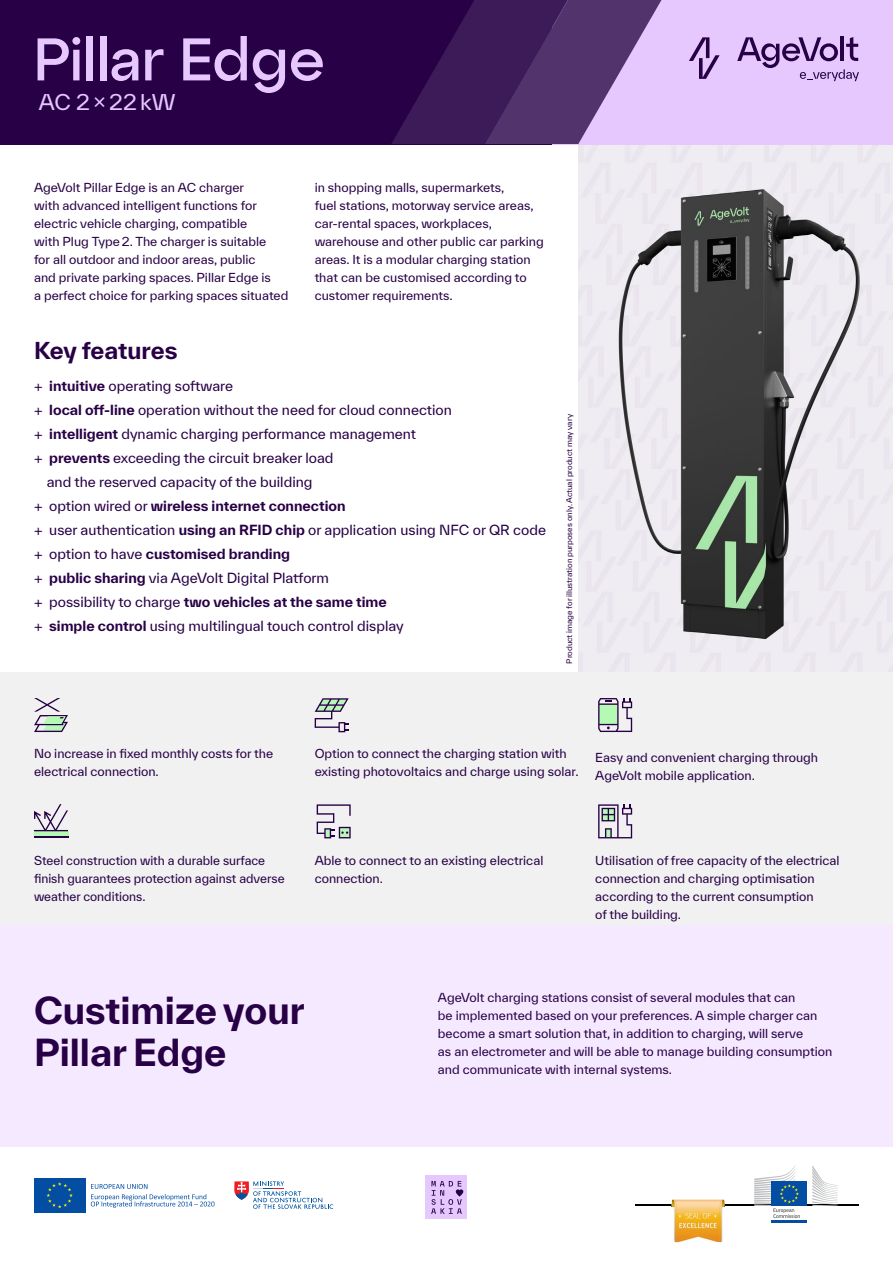
<style>
.page{position:relative;width:893px;height:1263px;background:#fff}
.page>*{position:absolute;margin:0;border:0;box-sizing:border-box;transform-origin:0 0}
.t1{font:500 60px "Atyp Display";color:#e6c8ff}
.t2{font:700 36px/42px "TWK Everett";color:#280046}
.t3{font:700 22.5px "TWK Everett";letter-spacing:-.005em;color:#280046}
.t4{font:21px "TWK Everett";color:#e6c8ff}
.t5{font:13.5px "TWK Everett";color:#280046}
.t6{font:700 13.5px "TWK Everett";color:#280046}
.t7{font:12px/18px "TWK Everett";color:#280046}
.t8{font:7.5px "TWK Everett";color:#280046}
.s1{font-weight:700}
.s2{font-weight:400}
</style>
<div class="page">
<div style="left:0;top:918px;width:893px;height:228px;background:#f5e9ff"></div>
<img style="left:578px;top:144px;width:315px;height:528px">
<div style="left:426px;top:1176px;width:41px;height:43px;background:#e6c8ff"></div>
<svg style="left:431px;top:1181px;width:32px;height:33px"></svg>
<div style="left:531px;top:0;width:362px;height:144px;background:#e6c8ff"></div>
<div style="left:0;top:0;width:552px;height:144px;background:#280046"></div>
<svg style="left:391px;top:0;width:270px;height:144px"></svg>
<hr style="left:636px;top:1205px;width:223px;height:1px;background:#000">
<img style="left:672px;top:1199px;width:53px;height:43px">
<img style="left:672px;top:1205px;width:53px;height:1px">
<div style="left:771px;top:1182px;width:36px;height:24px;background:#034ea2"></div>
<hr style="left:771px;top:1221px;width:36px;height:2px;background:#034ea2">
<svg style="left:812px;top:1165px;width:26px;height:41px"></svg>
<svg style="left:754px;top:1165px;width:46px;height:53px"></svg>
<hr style="left:841px;top:36px;width:3px;height:25px;background:#280046">
<svg style="left:689px;top:37px;width:31px;height:42px"></svg>
<svg style="left:737px;top:37px;width:122px;height:44px"></svg>
<div style="left:0;top:672px;width:893px;height:252px;background:#f1f1f2"></div>
<svg style="left:598px;top:804px;width:34px;height:34px"></svg>
<svg style="left:34px;top:698px;width:34px;height:34px"></svg>
<svg style="left:598px;top:698px;width:34px;height:34px"></svg>
<div style="left:34px;top:831px;width:34px;height:6px;background:#b4fab4"></div>
<hr style="left:34px;top:837px;width:34px;height:1px;background:#280046">
<svg style="left:34px;top:804px;width:34px;height:27px"></svg>
<svg style="left:315px;top:698px;width:34px;height:34px"></svg>
<svg style="left:317px;top:804px;width:34px;height:34px"></svg>
<svg style="left:91px;top:1184px;width:124px;height:24px"></svg>
<div style="left:34px;top:1178px;width:51px;height:34px;background:#034ea2"></div>
<svg style="left:47px;top:1182px;width:26px;height:26px"></svg>
<svg style="left:234px;top:1181px;width:99px;height:28px"></svg>
<h1 class="t1" style="left:34px;top:13px;width:293px">Pillar Edge</h1>
<h3 class="t4" style="left:39px;top:88px;width:138px">AC 2×22kW</h3>
<p class="t7" style="left:34px;top:178px;width:256px">AgeVolt Pillar Edge is an AC charger<br>with advanced intelligent functions for electric vehicle charging, compatible<br>with Plug Type 2. The charger is suitable<br>for all outdoor and indoor areas, public<br>and private parking spaces. Pillar Edge is<br>a perfect choice for parking spaces situated</p>
<h3 class="t3" style="left:34px;top:334px;width:145px">Key features</h3>
<p class="t5" style="left:34px;top:377px;width:201px">+ <span class="s1">intuitive</span> operating software</p>
<p class="t5" style="left:34px;top:401px;width:419px">+ <span class="s1">local off-line</span> operation without the need for cloud connection</p>
<p class="t5" style="left:34px;top:425px;width:384px">+ <span class="s1">intelligent</span> dynamic charging performance management</p>
<p class="t5" style="left:34px;top:449px;width:301px">+ <span class="s1">prevents</span> exceeding the circuit breaker load</p>
<p class="t5" style="left:47px;top:473px;width:267px">and the reserved capacity of the building</p>
<p class="t6" style="left:34px;top:496px;width:313px"><span class="s2">+ option wired or</span> wireless internet connection</p>
<p class="t5" style="left:34px;top:521px;width:514px">+ user authentication <span class="s1">using an RFID chip</span> or application using NFC or QR code</p>
<p class="t6" style="left:34px;top:544px;width:258px"><span class="s2">+ option to have</span> customised branding</p>
<p class="t5" style="left:34px;top:569px;width:297px">+ <span class="s1">public sharing</span> via AgeVolt Digital Platform</p>
<p class="t6" style="left:34px;top:592px;width:354px"><span class="s2">+ possibility to charge</span> two vehicles at the same time</p>
<p class="t5" style="left:34px;top:617px;width:371px">+ <span class="s1">simple control</span> using multilingual touch control display</p>
<p class="t7" style="left:315px;top:178px;width:231px">in shopping malls, supermarkets,<br>fuel stations, motorway service areas, car-rental spaces, workplaces, warehouse and other public car parking areas. It is a modular charging station that can be customised according to customer requirements.</p>
<p class="t8" style="left:564px;top:663px;width:251px;rotate:-90deg">Product image for illustration purposes only. Actual product may vary</p>
<p class="t7" style="left:34px;top:744px;width:241px">No increase in fixed monthly costs for the electrical connection.</p>
<p class="t7" style="left:315px;top:745px;width:265px">Option to connect the charging station with existing photovoltaics and charge using solar.</p>
<p class="t7" style="left:595px;top:748px;width:224px">Easy and convenient charging through<br>AgeVolt mobile application.</p>
<p class="t7" style="left:34px;top:851px;width:252px">Steel construction with a durable surface finish guarantees protection against adverse weather conditions.</p>
<p class="t7" style="left:315px;top:851px;width:230px">Able to connect to an existing electrical connection.</p>
<p class="t7" style="left:595px;top:851px;width:246px">Utilisation of free capacity of the electrical connection and charging optimisation according to the current consumption<br>of the building.</p>
<h2 class="t2" style="left:34px;top:989px;width:272px">Custimize your<br>Pillar Edge</h2>
<p class="t7" style="left:438px;top:988px;width:396px">AgeVolt charging stations consist of several modules that can<br>be implemented based on your preferences. A simple charger can become a smart solution that, in addition to charging, will serve<br>as an electrometer and will be able to manage building consumption and communicate with internal systems.</p>
</div>
